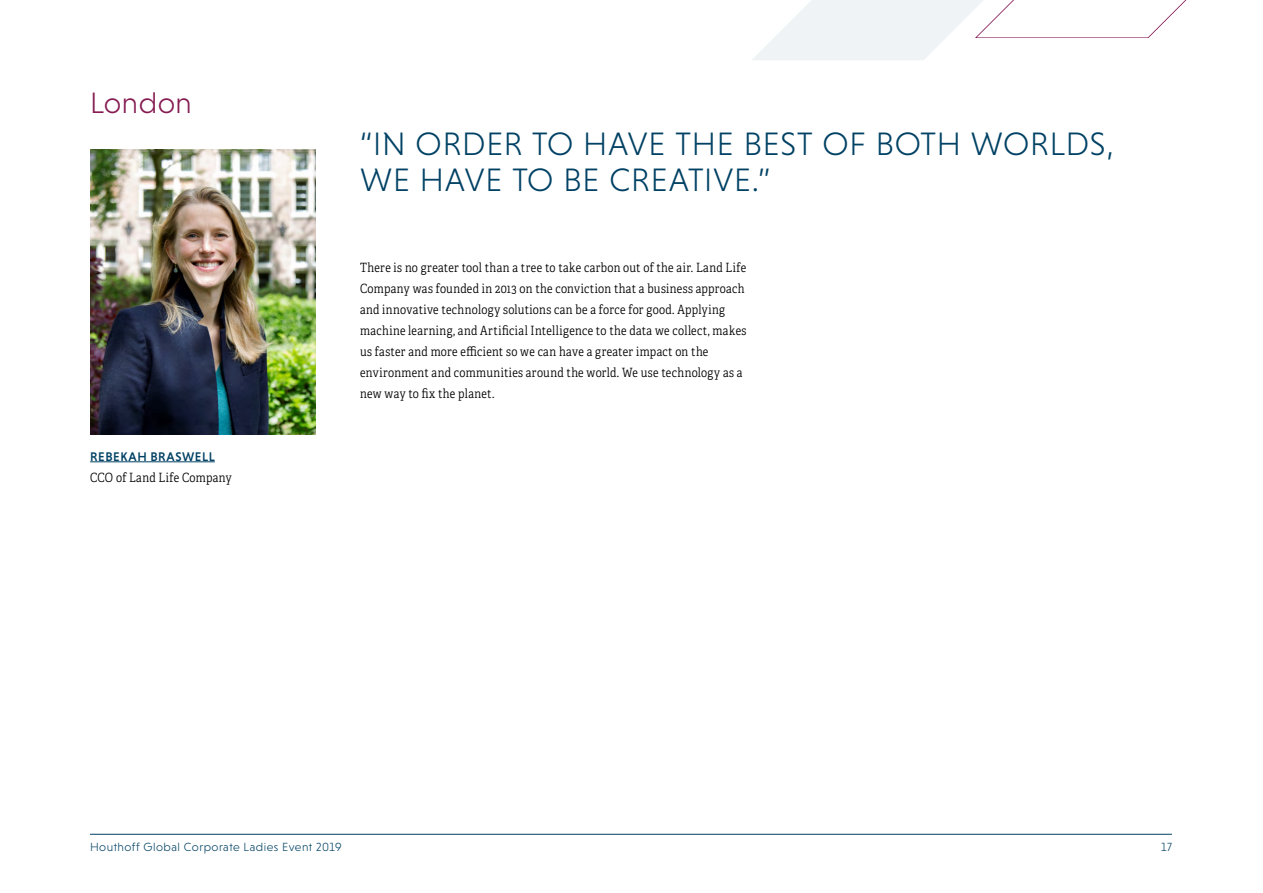
<style>
.page{position:relative;width:1263px;height:893px;background:#fff}
.page>*{position:absolute;margin:0;border:0;box-sizing:border-box;transform-origin:0 0}
.t1{font:300 33px/36px "Niveau Grotesk";letter-spacing:.02em;color:#004164}
.City{font:300 30px "Niveau Grotesk";letter-spacing:.015em;color:#851b52}
.Body_bio_gegevens{font:12.75px/21px "Adelle Condensed Lt";letter-spacing:.025em;color:#000}
.Body_bio{font:500 12.75px "Niveau Grotesk";letter-spacing:.045em;color:#004164}
.t2{font:300 12px "Niveau Grotesk";letter-spacing:.04em;color:#004164}
</style>
<div class="page">
<svg style="left:752px;top:0;width:435px;height:60px"></svg>
<hr style="left:90px;top:834px;width:1082px;height:1px;background:#004164">
<hr style="left:90px;top:461px;width:125px;height:1px;background:#004164">
<img style="left:90px;top:150px;width:225px;height:285px">
<p class="City" style="left:90px;top:85px;width:103px">London</p>
<p class="Body_bio" style="left:90px;top:449px;width:126px">REBEKAH BRASWELL</p>
<p class="Body_bio_gegevens" style="left:90px;top:466px;width:143px">CCO of Land Life Company</p>
<h2 class="t1" style="left:360px;top:125px;width:756px">“IN ORDER TO HAVE THE BEST OF BOTH WORLDS,<br>WE HAVE TO BE CREATIVE.”</h2>
<p class="Body_bio_gegevens" style="left:360px;top:256px;width:388px">There is no greater tool than a tree to take carbon out of the air. Land Life Company was founded in 2013 on the conviction that a business approach and innovative technology solutions can be a force for good. Applying machine learning, and Artificial Intelligence to the data we collect, makes us faster and more efficient so we can have a greater impact on the environment and communities around the world. We use technology as a new way to fix the planet.</p>
<p class="t2" style="left:90px;top:840px;width:253px">Houthoff Global Corporate Ladies Event 2019</p>
<p class="t2" style="left:1161px;top:840px;width:12px">17</p>
</div>
